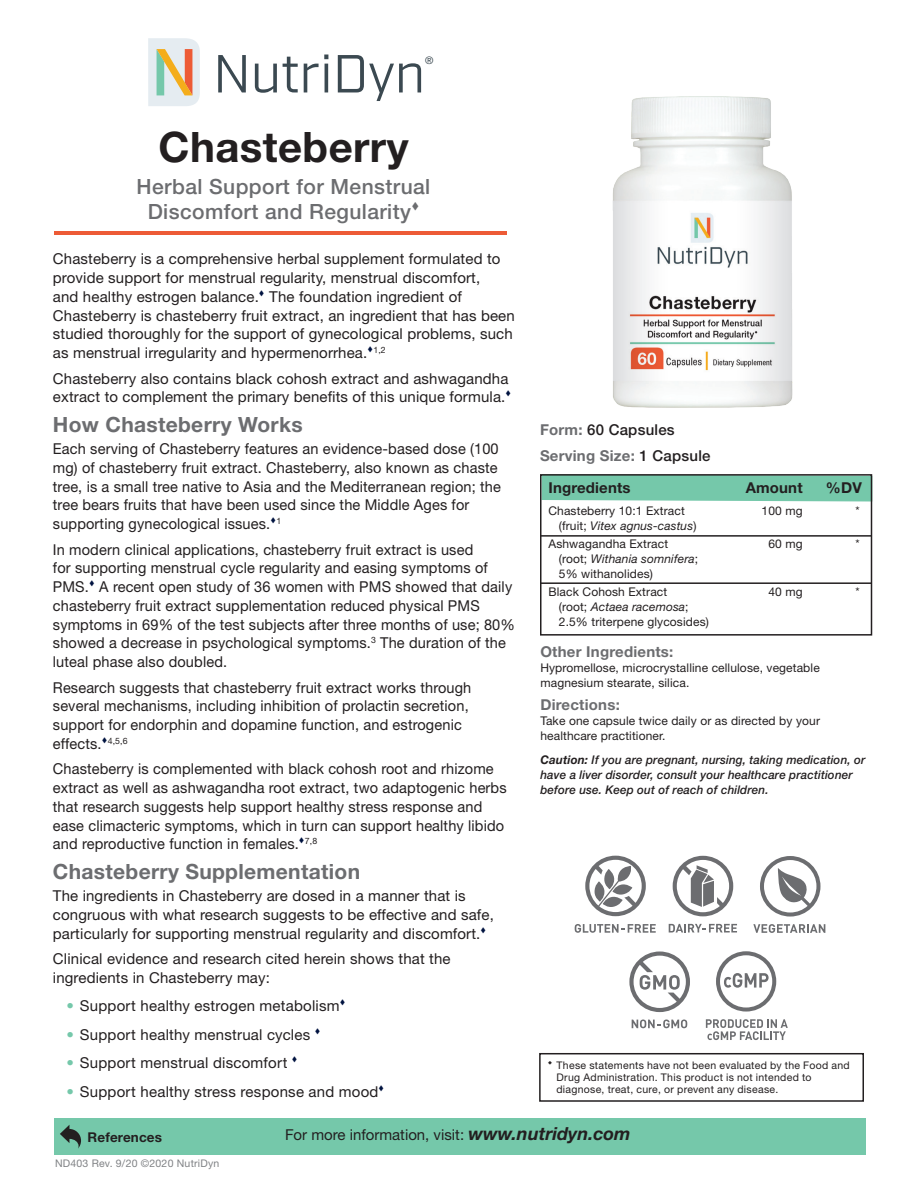
<style>
.page{position:relative;width:918px;height:1188px;background:#fff}
.page>*{position:absolute;margin:0;border:0;box-sizing:border-box;transform-origin:0 0}
.t1{font:53.55px "Industry";color:#3b4951}
.Product_Name{font:700 42px "Helvetica Neue LT Std";letter-spacing:.01em;color:#231f20}
.t2{font:500 21px "Helvetica Neue LT Std";letter-spacing:.02em;color:#6c6d70}
.Body{font:700 21px "Helvetica Neue LT Std";letter-spacing:.015em;color:#6c6d70}
.Body-2{font:15px/18.8px "Helvetica Neue LT Std";letter-spacing:.01em;color:#231f20}
.Ingredient_Panel__He{font:700 15px "Helvetica Neue LT Std";letter-spacing:.015em;color:#6c6d70}
.t3{font:700 15px "Helvetica Neue LT Std";letter-spacing:.01em;color:#231f20}
.t4{font:500 15px "Helvetica Neue LT Std";letter-spacing:.015em;color:#231f20}
.Ingredient_Panel__Bo{font:700 15px "Helvetica Neue LT Std";letter-spacing:.015em;color:#6c6d70}
.t5{font:700 13.5px "Helvetica Neue LT Std";letter-spacing:.01em;color:#231f20}
.Ingredient_Panel__Bo-2{font:12px/15px "Helvetica Neue LT Std";letter-spacing:.01em;color:#231f20}
.Ingredient_Panel__Bo-3{font:italic 500 12px/15px "Helvetica Neue LT Std";letter-spacing:.01em;color:#231f20}
.t6{font:italic 12px "Helvetica Neue LT Std";letter-spacing:.01em;color:#231f20}
.t7{font:10.5px "Helvetica Neue LT Std";letter-spacing:.025em;color:#231f20}
.t8{font:10.5px "Helvetica Neue LT Std";letter-spacing:.02em;color:#808285}
.t9{font:10.35px "Helvetica Neue LT Std";color:#3b4951}
.s1{color:#75c8aa}
.s2{font-weight:700;color:#6c6d70}
.s3{font-weight:500;color:#231f20}
.s4{font-style:normal}
.s5{font-weight:700}
.s6{font-weight:700;font-style:italic;font-size:18px}
</style>
<div class="page">
<hr style="left:54px;top:232px;width:453px;height:3px;background:#ed5b36">
<div style="left:543px;top:477px;width:326px;height:25px;background:#75c8aa"></div>
<div style="left:540px;top:474px;width:332px;height:162px;border:2px solid #231f20"></div>
<hr style="left:541px;top:535px;width:331px;height:2px;background:#231f20">
<hr style="left:541px;top:582px;width:331px;height:2px;background:#231f20">
<img style="left:612px;top:96px;width:181px;height:312px">
<svg style="left:148px;top:38px;width:52px;height:68px;background:#ded6c4"></svg>
<div style="left:54px;top:1118px;width:811px;height:37px;background:#75c8aa"></div>
<svg style="left:669px;top:924px;width:68px;height:9px"></svg>
<svg style="left:673px;top:856px;width:60px;height:60px"></svg>
<svg style="left:632px;top:1020px;width:55px;height:8px"></svg>
<svg style="left:629px;top:951px;width:61px;height:61px"></svg>
<svg style="left:706px;top:1019px;width:82px;height:21px"></svg>
<svg style="left:716px;top:951px;width:60px;height:61px"></svg>
<svg style="left:585px;top:856px;width:61px;height:60px"></svg>
<svg style="left:575px;top:924px;width:81px;height:9px"></svg>
<svg style="left:753px;top:924px;width:72px;height:9px"></svg>
<svg style="left:760px;top:856px;width:60px;height:61px"></svg>
<div style="left:539px;top:1053px;width:325px;height:49px;border:2px solid #231f20"></div>
<svg style="left:60px;top:1125px;width:21px;height:24px"></svg>
<h1 class="t1" style="left:213px;top:42px;width:213px">NutriDyn</h1>
<p class="t9" style="left:425px;top:54px;width:10px">®</p>
<p class="Product_Name" style="left:158px;top:121px;width:252px">Chasteberry</p>
<p class="t2" style="left:137px;top:174px;width:295px">Herbal Support for Menstrual</p>
<p class="t2" style="left:148px;top:199px;width:273px">Discomfort and Regularity▼</p>
<p class="Body-2" style="left:53px;top:250px;width:463px">Chasteberry is a comprehensive herbal supplement formulated to provide support for menstrual regularity, menstrual discomfort,<br>and healthy estrogen balance.<sup>▼</sup> The foundation ingredient of Chasteberry is chasteberry fruit extract, an ingredient that has been studied thoroughly for the support of gynecological problems, such as menstrual irregularity and hypermenorrhea.<sup>▼</sup><sup>1,2</sup></p>
<p class="Body-2" style="left:53px;top:369px;width:460px">Chasteberry also contains black cohosh extract and ashwagandha extract to complement the primary benefits of this unique formula.<sup>▼</sup></p>
<p class="Body" style="left:53px;top:411px;width:251px">How Chasteberry Works</p>
<p class="Body-2" style="left:53px;top:439px;width:449px">Each serving of Chasteberry features an evidence-based dose (100 mg) of chasteberry fruit extract. Chasteberry, also known as chaste tree, is a small tree native to Asia and the Mediterranean region; the tree bears fruits that have been used since the Middle Ages for supporting gynecological issues.<sup>▼</sup><sup>1</sup></p>
<p class="Body-2" style="left:53px;top:540px;width:464px">In modern clinical applications, chasteberry fruit extract is used<br>for supporting menstrual cycle regularity and easing symptoms of PMS.<sup>▼</sup> A recent open study of 36 women with PMS showed that daily chasteberry fruit extract supplementation reduced physical PMS symptoms in 69% of the test subjects after three months of use; 80% showed a decrease in psychological symptoms.<sup>3</sup> The duration of the luteal phase also doubled.</p>
<p class="Body-2" style="left:53px;top:678px;width:420px">Research suggests that chasteberry fruit extract works through several mechanisms, including inhibition of prolactin secretion, support for endorphin and dopamine function, and estrogenic effects.<sup>▼</sup><sup>4,5,6</sup></p>
<p class="Body-2" style="left:53px;top:760px;width:455px">Chasteberry is complemented with black cohosh root and rhizome extract as well as ashwagandha root extract, two adaptogenic herbs that research suggests help support healthy stress response and ease climacteric symptoms, which in turn can support healthy libido and reproductive function in females.<sup>▼</sup><sup>7,8</sup></p>
<p class="Body" style="left:53px;top:858px;width:309px">Chasteberry Supplementation</p>
<p class="Body-2" style="left:53px;top:886px;width:443px">The ingredients in Chasteberry are dosed in a manner that is congruous with what research suggests to be effective and safe, particularly for supporting menstrual regularity and discomfort.<sup>▼</sup></p>
<p class="Body-2" style="left:53px;top:949px;width:399px">Clinical evidence and research cited herein shows that the ingredients in Chasteberry may:</p>
<p class="Body-2" style="left:66px;top:997px;width:280px"><span class="s1">•</span> Support healthy estrogen metabolism<sup>▼</sup></p>
<p class="Body-2" style="left:66px;top:1025px;width:256px"><span class="s1">•</span> Support healthy menstrual cycles <sup>▼</sup></p>
<p class="Body-2" style="left:66px;top:1054px;width:233px"><span class="s1">•</span> Support menstrual discomfort <sup>▼</sup></p>
<p class="Body-2" style="left:66px;top:1082px;width:319px"><span class="s1">•</span> Support healthy stress response and mood<sup>▼</sup></p>
<p class="t4" style="left:540px;top:421px;width:136px"><span class="s2">Form:</span> 60 Capsules</p>
<p class="Ingredient_Panel__He" style="left:540px;top:446px;width:172px">Serving Size: <span class="s3">1 Capsule</span></p>
<p class="t3" style="left:549px;top:479px;width:84px">Ingredients</p>
<p class="Ingredient_Panel__Bo-2" style="left:549px;top:503px;width:138px">Chasteberry 10:1 Extract</p>
<p class="t6" style="left:559px;top:518px;width:139px"><span class="s4">(fruit;</span> Vitex agnus-castus<span class="s4">)</span></p>
<p class="Ingredient_Panel__Bo-2" style="left:549px;top:536px;width:121px">Ashwagandha Extract</p>
<p class="t6" style="left:559px;top:551px;width:141px"><span class="s4">(root;</span> Withania somnifera<span class="s4">;</span></p>
<p class="Ingredient_Panel__Bo-2" style="left:559px;top:566px;width:96px">5% withanolides)</p>
<p class="Ingredient_Panel__Bo-2" style="left:549px;top:584px;width:120px">Black Cohosh Extract</p>
<p class="t6" style="left:559px;top:599px;width:131px"><span class="s4">(root;</span> Actaea racemosa<span class="s4">;</span></p>
<p class="Ingredient_Panel__Bo-2" style="left:559px;top:614px;width:152px">2.5% triterpene glycosides)</p>
<p class="t3" style="left:746px;top:478px;width:58px">Amount</p>
<p class="t3" style="left:826px;top:478px;width:37px">%DV</p>
<p class="Ingredient_Panel__Bo-2" style="left:762px;top:503px;width:43px">100 mg</p>
<p class="Ingredient_Panel__Bo-2" style="left:768px;top:536px;width:36px">60 mg</p>
<p class="Ingredient_Panel__Bo-2" style="left:768px;top:584px;width:36px">40 mg</p>
<p class="Ingredient_Panel__Bo-2" style="left:855px;top:503px;width:6px">*</p>
<p class="Ingredient_Panel__Bo-2" style="left:855px;top:536px;width:6px">*</p>
<p class="Ingredient_Panel__Bo-2" style="left:855px;top:584px;width:6px">*</p>
<p class="Ingredient_Panel__He" style="left:540px;top:643px;width:134px">Other Ingredients:</p>
<p class="Ingredient_Panel__Bo-2" style="left:540px;top:660px;width:281px">Hypromellose, microcrystalline cellulose, vegetable magnesium stearate, silica.</p>
<p class="Ingredient_Panel__Bo" style="left:540px;top:695px;width:81px">Directions:</p>
<p class="Ingredient_Panel__Bo-2" style="left:540px;top:713px;width:281px">Take one capsule twice daily or as directed by your healthcare practitioner.</p>
<p class="Ingredient_Panel__Bo-3" style="left:540px;top:752px;width:327px"><span class="s5">Caution:</span> If you are pregnant, nursing, taking medication, or have a liver disorder, consult your healthcare practitioner before use. Keep out of reach of children.</p>
<p class="t7" style="left:557px;top:1059px;width:295px">These statements have not been evaluated by the Food and</p>
<p class="t7" style="left:557px;top:1071px;width:257px">Drug Administration. This product is not intended to</p>
<p class="t7" style="left:557px;top:1083px;width:223px">diagnose, treat, cure, or prevent any disease.</p>
<p class="t5" style="left:88px;top:1129px;width:76px">References</p>
<p class="t8" style="left:55px;top:1157px;width:166px">ND403 Rev. 9/20 ©2020 NutriDyn</p>
<p class="Body-2" style="left:285px;top:1125px;width:347px">For more information, visit: <span class="s6">www.nutridyn.com</span></p>
</div>
